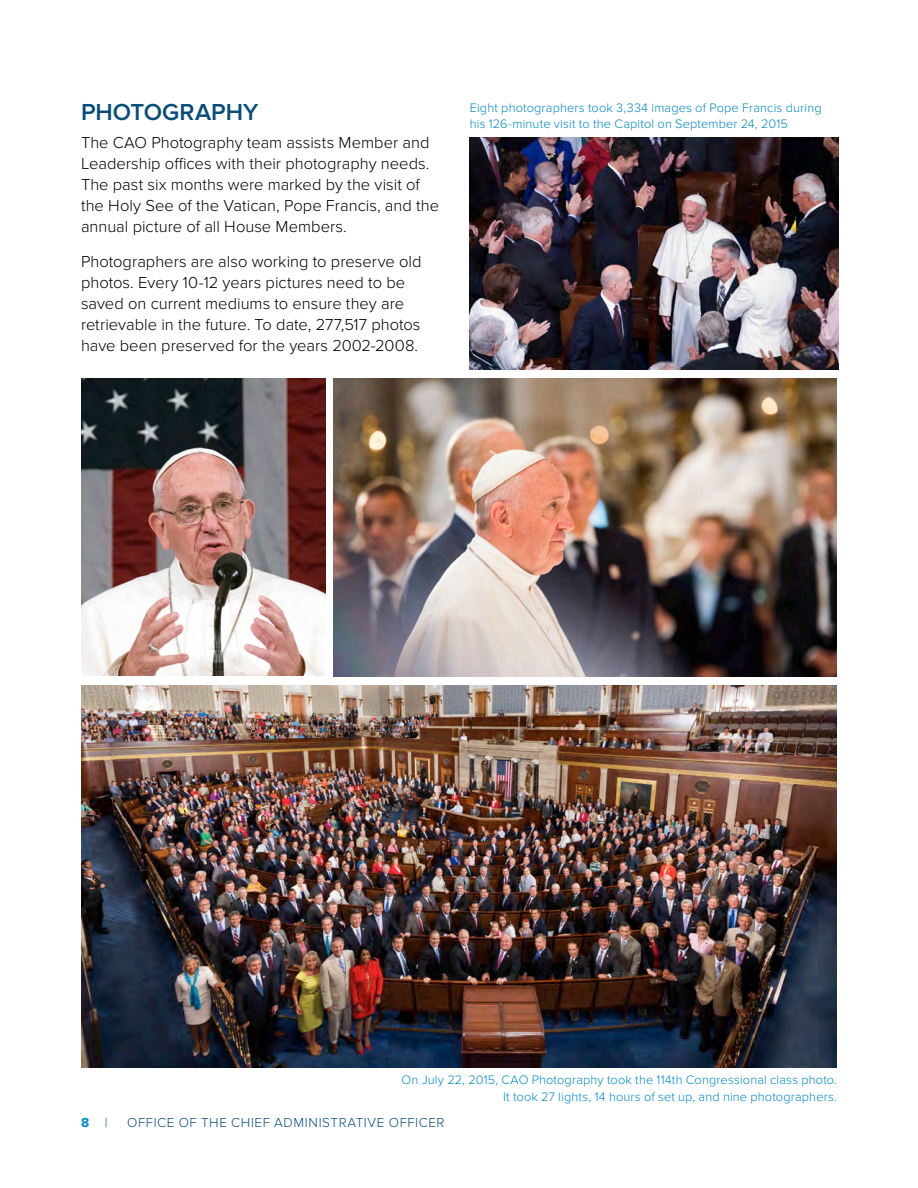
<style>
.page{position:relative;width:918px;height:1188px;background:#fff}
.page>*{position:absolute;margin:0;border:0;box-sizing:border-box;transform-origin:0 0}
._1_2_Subhead{font:600 24px "Proxima Nova";color:#074d7c}
._2_0_Body_Text{font:300 16.5px/21px "Proxima Nova";color:#000}
.t1{font:300 13.5px "Proxima Nova";letter-spacing:.04em;color:#074d7c}
.t2{font:700 13.5px "Proxima Nova";color:#0087cd}
._2_0_Body_Text-2{font:300 12.75px/16.5px "Proxima Nova";letter-spacing:.01em;color:#0087cd}
.s1{font-weight:300;color:#074d7c}
</style>
<div class="page">
<img style="left:81px;top:379px;width:244px;height:297px">
<img style="left:334px;top:379px;width:503px;height:298px">
<img style="left:470px;top:138px;width:368px;height:232px">
<img style="left:81px;top:686px;width:756px;height:381px">
<p class="_1_2_Subhead" style="left:81px;top:99px;width:179px">PHOTOGRAPHY</p>
<p class="_2_0_Body_Text" style="left:81px;top:133px;width:360px">The CAO Photography team assists Member and Leadership offices with their photography needs.<br>The past six months were marked by the visit of the Holy See of the Vatican, Pope Francis, and the annual picture of all House Members.</p>
<p class="_2_0_Body_Text" style="left:81px;top:251px;width:342px">Photographers are also working to preserve old photos. Every 10-12 years pictures need to be saved on current mediums to ensure they are retrievable in the future. To date, 277,517 photos have been preserved for the years 2002-2008.</p>
<p class="_2_0_Body_Text-2" style="left:470px;top:99px;width:353px">Eight photographers took 3,334 images of Pope Francis during his 126-minute visit to the Capitol on September 24, 2015</p>
<p class="_2_0_Body_Text-2" style="left:401px;top:1072px;width:437px;text-align:right">On July 22, 2015, CAO Photography took the 114th Congressional class photo.<br>It took 27 lights, 14 hours of set up, and nine photographers.</p>
<p class="t2" style="left:81px;top:1115px;width:28px">8 <span class="s1">|</span></p>
<p class="t1" style="left:127px;top:1115px;width:319px">OFFICE OF THE CHIEF ADMINISTRATIVE OFFICER</p>
</div>
